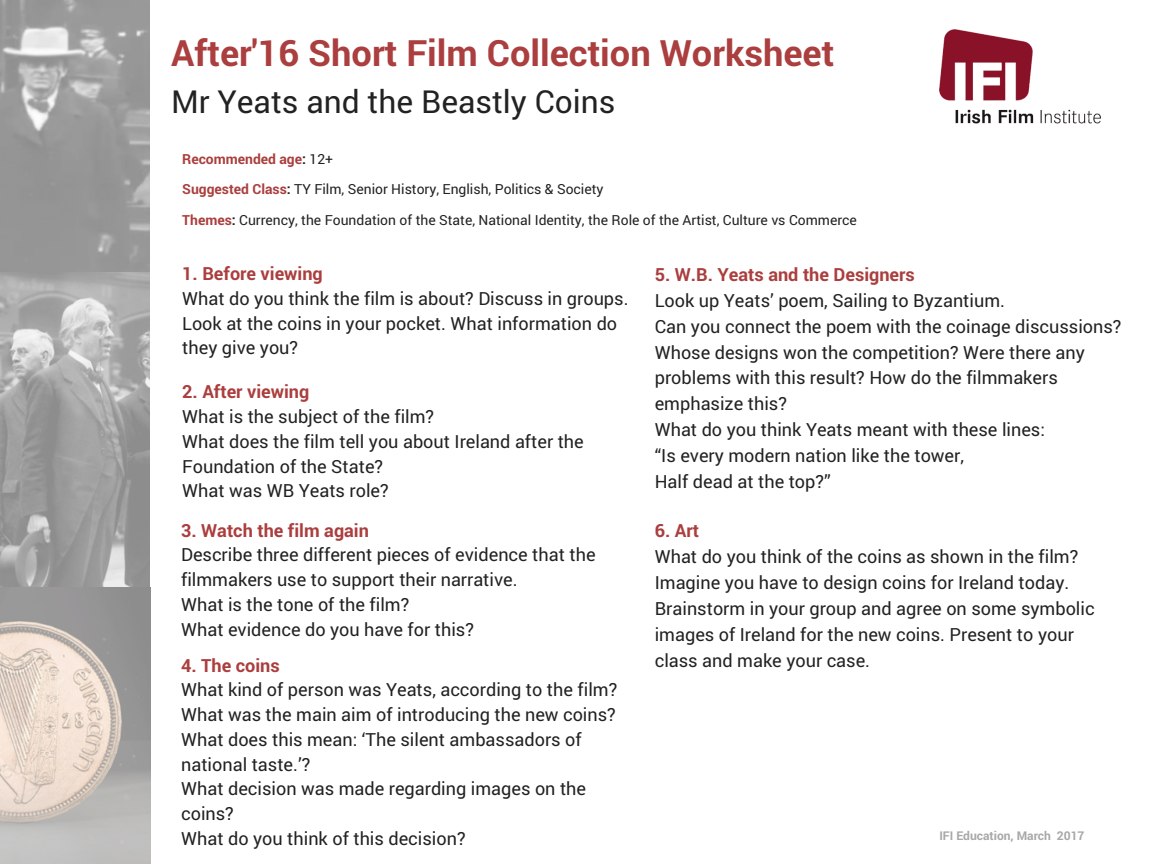
<style>
.page{position:relative;width:1152px;height:864px;background:#fff}
.page>*{position:absolute;margin:0;border:0;box-sizing:border-box;transform-origin:0 0}
.t1{font:700 36.3px "Roboto";color:#ab3e3e}
.t2{font:31.65px "Roboto";color:#222}
.t3{font:18.15px/24.8px "Roboto";color:#222}
.t4{font:700 18.15px "Roboto";color:#ab3e3e}
.t5{font:13.95px/29.2px "Roboto";color:#222}
.t6{font:700 12px "Roboto";color:#a8a8a8}
.s1{font-weight:700;color:#ab3e3e}
.s2{font-weight:700}
</style>
<div class="page">
<img style="left:939px;top:29px;width:161px;height:95px">
<img style="left:0;top:0;width:150px;height:272px">
<img style="left:0;top:272px;width:150px;height:315px">
<img style="left:0;top:587px;width:151px;height:277px">
<h1 class="t1" style="left:171px;top:28px;width:665px">After'16 Short Film Collection Worksheet</h1>
<h2 class="t2" style="left:171px;top:79px;width:446px">Mr Yeats and the Beastly Coins</h2>
<p class="t5" style="left:182px;top:144px;width:423px"><span class="s1">Recommended age</span><span class="s2">:</span> 12+<br><span class="s1">Suggested Class</span><span class="s2">:</span> TY Film, Senior History, English, Politics &amp; Society</p>
<p class="t5" style="left:182px;top:205px;width:676px"><span class="s1">Themes</span><span class="s2">:</span> Currency, the Foundation of the State, National Identity, the Role of the Artist, Culture vs Commerce</p>
<p class="t4" style="left:182px;top:261px;width:142px">1. Before viewing</p>
<p class="t3" style="left:182px;top:285px;width:448px">What do you think the film is about? Discuss in groups.<br>Look at the coins in your pocket. What information do they give you?</p>
<p class="t4" style="left:182px;top:379px;width:129px">2. After viewing</p>
<p class="t3" style="left:182px;top:404px;width:403px">What is the subject of the film?<br>What does the film tell you about Ireland after the<br>Foundation of the State?<br>What was WB Yeats role?</p>
<p class="t4" style="left:181px;top:518px;width:189px">3. Watch the film again</p>
<p class="t3" style="left:181px;top:542px;width:416px">Describe three different pieces of evidence that the filmmakers use to support their narrative.<br>What is the tone of the film?<br>What evidence do you have for this?</p>
<p class="t4" style="left:181px;top:653px;width:100px">4. The coins</p>
<p class="t3" style="left:181px;top:677px;width:438px">What kind of person was Yeats, according to the film?<br>What was the main aim of introducing the new coins?<br>What does this mean: ‘The silent ambassadors of national taste.’?<br>What decision was made regarding images on the coins?<br>What do you think of this decision?</p>
<p class="t4" style="left:655px;top:262px;width:262px">5. W.B. Yeats and the Designers</p>
<p class="t3" style="left:655px;top:287px;width:468px;line-height:25.8px">Look up Yeats’ poem, Sailing to Byzantium.<br>Can you connect the poem with the coinage discussions?<br>Whose designs won the competition? Were there any problems with this result? How do the filmmakers emphasize this?<br>What do you think Yeats meant with these lines:<br>“Is every modern nation like the tower,<br>Half dead at the top?”</p>
<p class="t4" style="left:655px;top:518px;width:46px">6. Art</p>
<p class="t3" style="left:655px;top:543px;width:441px;line-height:25.8px">What do you think of the coins as shown in the film?<br>Imagine you have to design coins for Ireland today.<br>Brainstorm in your group and agree on some symbolic images of Ireland for the new coins. Present to your class and make your case.</p>
<p class="t6" style="left:939px;top:828px;width:147px">IFI Education, March 2017</p>
</div>
